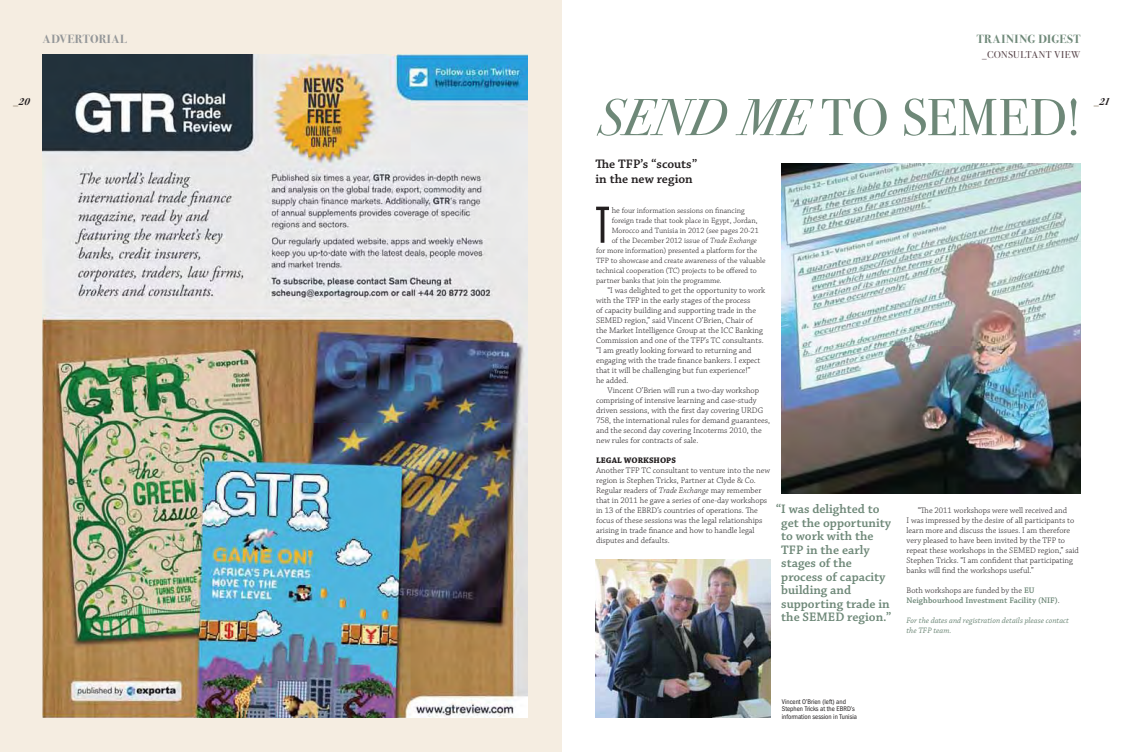
<style>
.page{position:relative;width:1123px;height:752px;background:#fff}
.page>*{position:absolute;margin:0;border:0;box-sizing:border-box;transform-origin:0 0}
.t1{font:52.6px "Franklin Gothic Book X Cmp ITC";color:#231f20}
.t2{font:52px "Bodoni Sev ITC";letter-spacing:.02em;color:#6e8878}
.t3{font:600 13px/13.5px "Chaparral Pro";color:#6e8878}
.t4{font:600 13px/14.2px "Chaparral Pro";color:#231f20}
.t5{font:700 12px "Bodoni Sev ITC";letter-spacing:.04em;color:#6e8878}
.t6{font:700 12px "Bodoni Sev ITC";letter-spacing:.04em;color:#939698}
.t7{font:10px "Bodoni Sev ITC";letter-spacing:.035em;color:#564348}
.t8{font:italic 700 10px "Bodoni Sev ITC";color:#231f20}
.t9{font:300 8.5px/10px "Chaparral Pro";color:#231f20}
.t10{font:600 8.5px/10px "Chaparral Pro";color:#6e8878}
.t11{font:700 8.5px "Chaparral Pro";color:#231f20}
.t12{font:italic 8.2px/10px "Chaparral Pro";color:#6e8878}
.t13{font:300 8px "Chaparral Pro";color:#231f20}
.t14{font:6.8px/7.2px "Franklin Gothic Book Cond ITC";color:#231f20}
.s1{font-family:"Franklin Gothic Book Cmp ITC";font-weight:400;font-style:normal;color:#8d806a}
.s2{font-style:italic}
.s3{font-size:8.5px}
.s4{font-weight:300;color:#231f20}
</style>
<div class="page">
<div style="left:0;top:0;width:561px;height:751px;background:#f5ede1"></div>
<img style="left:43px;top:55px;width:484px;height:662px">
<img style="left:782px;top:163px;width:298px;height:330px">
<img style="left:595px;top:559px;width:175px;height:158px">
<h3 class="t6" style="left:43px;top:34px;width:86px">ADVERTORIAL</h3>
<h3 class="t5" style="left:976px;top:34px;width:105px">TRAINING DIGEST</h3>
<p class="t7" style="left:982px;top:50px;width:100px">_CONSULTANT VIEW</p>
<p class="t8" style="left:13px;top:95px;width:18px"><span class="s1">_</span>20</p>
<p class="t8" style="left:1093px;top:95px;width:17px"><span class="s1">_</span>21</p>
<h2 class="t2" style="left:598px;top:98px;width:486px"><span class="s2">SEND ME</span> TO SEMED!</h2>
<h3 class="t4" style="left:595px;top:158px;width:103px">The TFP’s “scouts” in the new region</h3>
<h1 class="t1" style="left:596px;top:196px;width:13px">T</h1>
<p class="t13" style="left:611px;top:207px;width:134px"><span class="s3">he</span> four information sessions on financing</p>
<p class="t13" style="left:611px;top:217px;width:147px">foreign trade that took place in Egypt, Jordan,</p>
<p class="t13" style="left:611px;top:227px;width:149px">Morocco and Tunisia in 2012 (see pages 20-21</p>
<p class="t13" style="left:611px;top:237px;width:147px">of the December 2012 issue of <span class="s2">Trade Exchange</span></p>
<p class="t13" style="left:596px;top:247px;width:163px">for more information) presented a platform for the</p>
<p class="t13" style="left:596px;top:257px;width:171px">TFP to showcase and create awareness of the valuable</p>
<p class="t13" style="left:596px;top:267px;width:162px">technical cooperation (TC) projects to be offered to</p>
<p class="t13" style="left:596px;top:277px;width:127px">partner banks that join the programme.</p>
<p class="t9" style="left:596px;top:286px;width:170px;text-indent:11px">“I was delighted to get the opportunity to work with the TFP in the early stages of the process<br>of capacity building and supporting trade in the SEMED region,” said Vincent O’Brien, Chair of the Market Intelligence Group at the ICC Banking Commission and one of the TFP’s TC consultants. “I am greatly looking forward to returning and engaging with the trade finance bankers. I expect that it will be challenging but fun experience!”<br>he added.</p>
<p class="t9" style="left:596px;top:386px;width:175px;text-indent:11px">Vincent O’Brien will run a two-day workshop comprising of intensive learning and case-study driven sessions, with the first day covering URDG 758, the international rules for demand guarantees, and the second day covering Incoterms 2010, the new rules for contracts of sale.</p>
<p class="t11" style="left:596px;top:456px;width:81px">LEGAL WORKSHOPS</p>
<p class="t9" style="left:596px;top:465px;width:175px">Another TFP TC consultant to venture into the new region is Stephen Tricks, Partner at Clyde &amp; Co.<br>Regular readers of <span class="s2">Trade Exchange</span> may remember that in 2011 he gave a series of one-day workshops in 13 of the EBRD’s countries of operations. The focus of these sessions was the legal relationships arising in trade finance and how to handle legal disputes and defaults.</p>
<h3 class="t3" style="left:781px;top:503px;width:112px;text-indent:-5px">“ I was delighted to get the opportunity to work with the<br>TFP in the early stages of the process of capacity building and supporting trade in the SEMED region.”</h3>
<p class="t9" style="left:906px;top:505px;width:174px;text-indent:11px">“The 2011 workshops were well received and<br>I was impressed by the desire of all participants to learn more and discuss the issues. I am therefore very pleased to have been invited by the TFP to repeat these workshops in the SEMED region,” said Stephen Tricks. “I am confident that participating banks will find the workshops useful.”</p>
<p class="t10" style="left:906px;top:585px;width:155px"><span class="s4">Both workshops are funded by the</span> EU<br>Neighbourhood Investment Facility (NIF)<span class="s4">.</span></p>
<p class="t12" style="left:906px;top:616px;width:164px">For the dates and registration details please contact the TFP team.</p>
<p class="t14" style="left:782px;top:698px;width:77px">Vincent O’Brien (left) and<br>Stephen Tricks at the EBRD’s information session in Tunisia</p>
</div>
